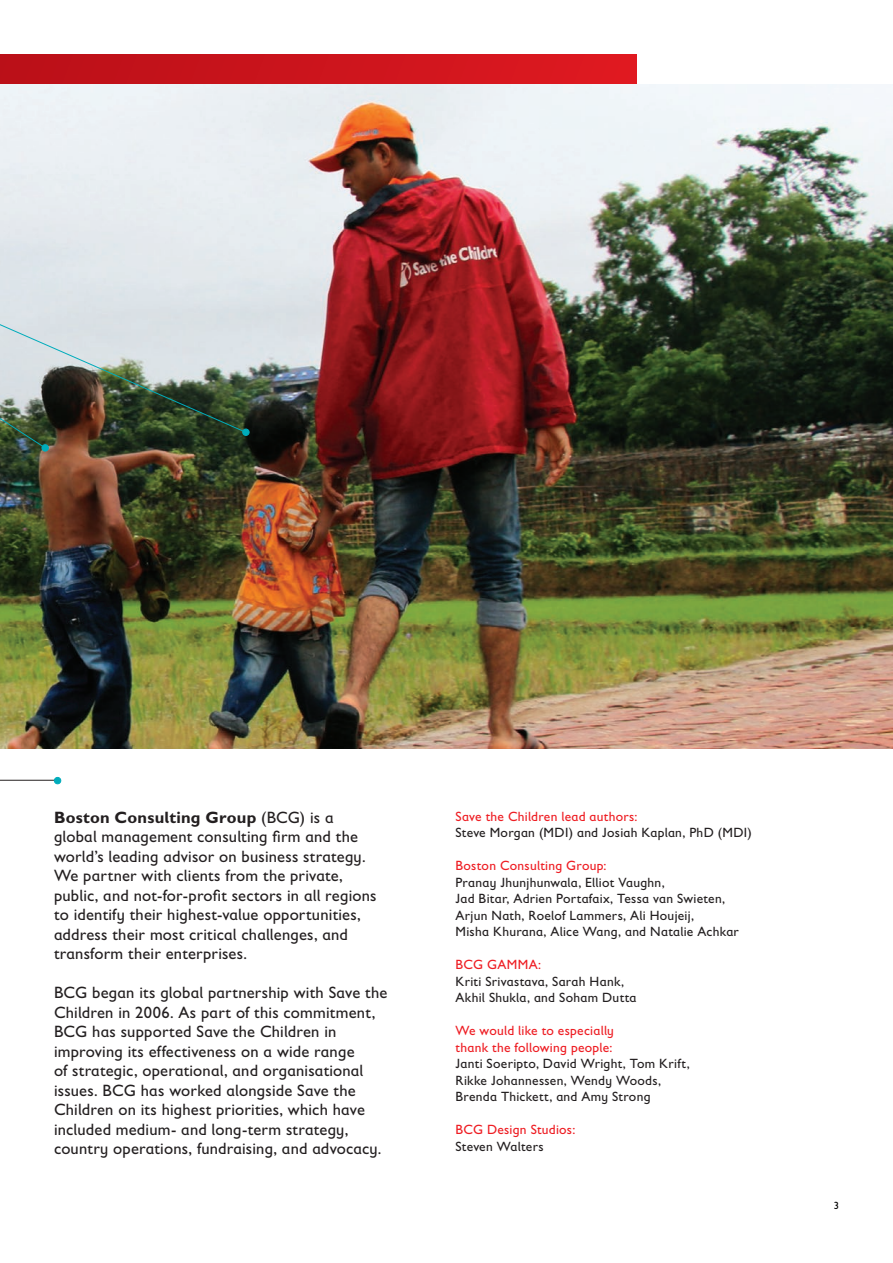
<style>
.page{position:relative;width:893px;height:1263px;background:#fff}
.page>*{position:absolute;margin:0;border:0;box-sizing:border-box;transform-origin:0 0}
.Body_Copy{font:16.5px/19.5px "Gill Sans Infant Std";letter-spacing:.01em;color:#231f20}
.Body_Copy-2{font:13.5px/16.5px "Gill Sans Infant Std";letter-spacing:.02em;color:#231f20}
.Body_Copy-3{font:13.5px/16.5px "Gill Sans Infant Std";letter-spacing:.02em;color:#ee1d23}
.t1{font:10.5px "Gill Sans Infant Std";color:#000}
.s1{font-weight:700}
.s2{color:#ee1d23}
.s3{color:#231f20}
</style>
<div class="page">
<div style="left:0;top:54px;width:637px;height:537px;background:linear-gradient(to right,#b90f18,#df1921)"></div>
<img style="left:0;top:84px;width:893px;height:664px">
<svg style="left:0;top:128px;width:247px;height:321px;background:#bdc4c3"></svg>
<svg style="left:42px;top:445px;width:6px;height:6px"></svg>
<div style="left:42px;top:444px;width:7px;height:7px;border:1px solid #00acbb;border-radius:50%"></div>
<svg style="left:243px;top:429px;width:6px;height:6px"></svg>
<div style="left:242px;top:429px;width:7px;height:7px;border:1px solid #00acbb;border-radius:50%"></div>
<hr style="left:0;top:780px;width:58px;height:1px;background:#231f20">
<div style="left:54px;top:777px;width:7px;height:7px;background:#00acbb;border-radius:50%"></div>
<div style="left:54px;top:777px;width:7px;height:7px;border:1px solid #00acbb;border-radius:50%"></div>
<p class="Body_Copy" style="left:54px;top:807px;width:324px"><span class="s1">Boston Consulting Group</span> (BCG) is a global management consulting firm and the world’s leading advisor on business strategy.<br>We partner with clients from the private, public, and not-for-profit sectors in all regions to identify their highest-value opportunities, address their most critical challenges, and transform their enterprises.</p>
<p class="Body_Copy" style="left:54px;top:983px;width:335px">BCG began its global partnership with Save the Children in 2006. As part of this commitment, BCG has supported Save the Children in improving its effectiveness on a wide range<br>of strategic, operational, and organisational issues. BCG has worked alongside Save the Children on its highest priorities, which have included medium- and long-term strategy, country operations, fundraising, and advocacy.</p>
<p class="Body_Copy-3" style="left:455px;top:808px;width:184px">Save the Children lead authors:</p>
<p class="Body_Copy-2" style="left:455px;top:824px;width:298px">Steve Morgan (MDI) and Josiah Kaplan, PhD (MDI)</p>
<p class="Body_Copy-3" style="left:455px;top:857px;width:153px">Boston Consulting Group:</p>
<p class="Body_Copy-2" style="left:455px;top:874px;width:285px">Pranay Jhunjhunwala, Elliot Vaughn,<br>Jad Bitar, Adrien Portafaix, Tessa van Swieten, Arjun Nath, Roelof Lammers, Ali Houjeij,<br>Misha Khurana, Alice Wang, and Natalie Achkar</p>
<p class="Body_Copy-3" style="left:455px;top:956px;width:87px">BCG GAMMA:</p>
<p class="Body_Copy-2" style="left:455px;top:973px;width:183px">Kriti Srivastava, Sarah Hank,<br>Akhil Shukla, and Soham Dutta</p>
<p class="Body_Copy-2" style="left:455px;top:1022px;width:236px"><span class="s2">We would like to especially<br>thank the following people:<br></span>Janti Soeripto, David Wright, Tom Krift,<br>Rikke Johannessen, Wendy Woods,<br>Brenda Thickett, and Amy Strong</p>
<p class="Body_Copy-3" style="left:455px;top:1121px;width:121px">BCG Design Studios:<br><span class="s3">Steven Walters</span></p>
<p class="t1" style="left:834px;top:1199px;width:7px">3</p>
</div>
